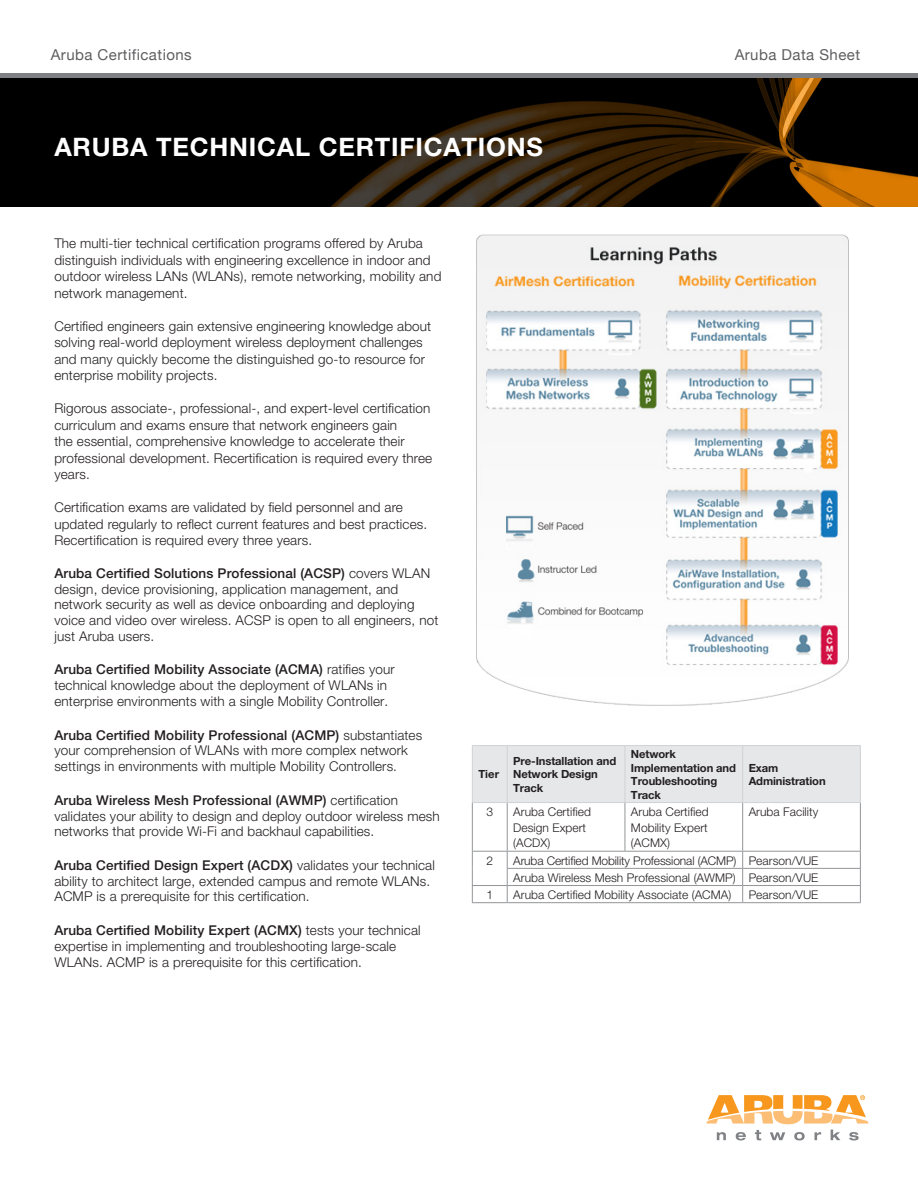
<style>
.page{position:relative;width:918px;height:1188px;background:#fff}
.page>*{position:absolute;margin:0;border:0;box-sizing:border-box;transform-origin:0 0}
.Intro_Paragraph{font:700 25.5px "Helvetica Neue";letter-spacing:.03em;color:#fff}
.Intro_Paragraph-2{font:15px "Helvetica Neue";letter-spacing:.03em;color:#5f5f62}
.SpecBullets{font:300 13.5px/15.8px "Helvetica Neue";letter-spacing:.01em;color:#231f20}
.ArubaDS_Body_Text{font:300 13.5px/16.5px "Helvetica Neue";letter-spacing:.01em;color:#231f20}
.t1{font:300 12px/15.8px "Helvetica Neue";letter-spacing:.005em;color:#231f20}
.Aruba_Spec_Text{font:700 11.25px/13.5px "Helvetica Neue";letter-spacing:-.01em;color:#231f20}
.s1{font-weight:500}
</style>
<div class="page">
<svg style="left:706px;top:1095px;width:163px;height:29px"></svg>
<svg style="left:717px;top:1132px;width:9px;height:8px"></svg>
<svg style="left:736px;top:1132px;width:10px;height:8px"></svg>
<svg style="left:755px;top:1130px;width:6px;height:10px"></svg>
<svg style="left:770px;top:1132px;width:15px;height:8px"></svg>
<svg style="left:794px;top:1132px;width:11px;height:8px"></svg>
<svg style="left:815px;top:1132px;width:6px;height:8px"></svg>
<svg style="left:831px;top:1130px;width:9px;height:10px"></svg>
<svg style="left:849px;top:1132px;width:10px;height:8px"></svg>
<div style="left:0;top:74px;width:918px;height:132px;background:#000"></div>
<img style="left:331px;top:78px;width:587px;height:128px">
<img style="left:476px;top:234px;width:373px;height:472px">
<div style="left:0;top:73px;width:918px;height:5px;background:#7e8083"></div>
<div style="left:473px;top:746px;width:387px;height:56px;background:#e6e7e9"></div>
<hr style="left:472px;top:803px;width:1px;height:48px;background:#939598">
<hr style="left:507px;top:803px;width:1px;height:48px;background:#939598">
<hr style="left:625px;top:803px;width:1px;height:48px;background:#939598">
<hr style="left:742px;top:803px;width:1px;height:48px;background:#939598">
<hr style="left:860px;top:803px;width:1px;height:48px;background:#939598">
<hr style="left:472px;top:851px;width:35px;height:1px;background:#939598">
<hr style="left:507px;top:851px;width:118px;height:1px;background:#939598">
<hr style="left:625px;top:851px;width:118px;height:1px;background:#939598">
<hr style="left:743px;top:851px;width:118px;height:1px;background:#939598">
<hr style="left:507px;top:868px;width:118px;height:1px;background:#939598">
<hr style="left:625px;top:868px;width:118px;height:1px;background:#939598">
<hr style="left:743px;top:868px;width:118px;height:1px;background:#939598">
<hr style="left:472px;top:885px;width:35px;height:1px;background:#939598">
<svg style="left:472px;top:852px;width:1px;height:50px"></svg>
<hr style="left:507px;top:885px;width:118px;height:1px;background:#939598">
<svg style="left:507px;top:852px;width:1px;height:50px"></svg>
<hr style="left:625px;top:885px;width:118px;height:1px;background:#939598">
<hr style="left:743px;top:885px;width:118px;height:1px;background:#939598">
<svg style="left:742px;top:852px;width:1px;height:50px"></svg>
<svg style="left:860px;top:852px;width:1px;height:50px"></svg>
<hr style="left:472px;top:902px;width:35px;height:1px;background:#939598">
<hr style="left:507px;top:902px;width:118px;height:1px;background:#939598">
<hr style="left:625px;top:902px;width:118px;height:1px;background:#939598">
<hr style="left:743px;top:902px;width:118px;height:1px;background:#939598">
<hr style="left:472px;top:745px;width:35px;height:1px;background:#d1d2d4">
<hr style="left:472px;top:746px;width:1px;height:56px;background:#d1d2d4">
<hr style="left:472px;top:802px;width:35px;height:1px;background:#d1d2d4">
<hr style="left:507px;top:745px;width:118px;height:1px;background:#d1d2d4">
<hr style="left:507px;top:746px;width:1px;height:56px;background:#d1d2d4">
<hr style="left:625px;top:745px;width:118px;height:1px;background:#d1d2d4">
<hr style="left:625px;top:746px;width:1px;height:56px;background:#d1d2d4">
<hr style="left:743px;top:745px;width:118px;height:1px;background:#d1d2d4">
<hr style="left:742px;top:746px;width:1px;height:56px;background:#d1d2d4">
<hr style="left:860px;top:746px;width:1px;height:56px;background:#d1d2d4">
<hr style="left:507px;top:802px;width:118px;height:1px;background:#d1d2d4">
<hr style="left:625px;top:802px;width:118px;height:1px;background:#d1d2d4">
<hr style="left:743px;top:802px;width:118px;height:1px;background:#d1d2d4">
<p class="Intro_Paragraph-2" style="left:51px;top:45px;width:143px">Aruba Certifications</p>
<p class="Intro_Paragraph-2" style="left:735px;top:45px;width:127px">Aruba Data Sheet</p>
<p class="Intro_Paragraph" style="left:54px;top:131px;width:490px">ARUBA TECHNICAL CERTIFICATIONS</p>
<p class="ArubaDS_Body_Text" style="left:54px;top:235px;width:389px">The multi-tier technical certification programs offered by Aruba distinguish individuals with engineering excellence in indoor and outdoor wireless LANs (WLANs), remote networking, mobility and network management.</p>
<p class="ArubaDS_Body_Text" style="left:54px;top:317px;width:378px">Certified engineers gain extensive engineering knowledge about solving real-world deployment wireless deployment challenges and many quickly become the distinguished go-to resource for enterprise mobility projects.</p>
<p class="ArubaDS_Body_Text" style="left:54px;top:400px;width:379px">Rigorous associate-, professional-, and expert-level certification curriculum and exams ensure that network engineers gain<br>the essential, comprehensive knowledge to accelerate their professional development. Recertification is required every three years.</p>
<p class="ArubaDS_Body_Text" style="left:54px;top:499px;width:374px">Certification exams are validated by field personnel and are updated regularly to reflect current features and best practices.<br>Recertification is required every three years.</p>
<p class="SpecBullets" style="left:54px;top:565px;width:386px"><span class="s1">Aruba Certified Solutions Professional (ACSP)</span> covers WLAN design, device provisioning, application management, and network security as well as device onboarding and deploying voice and video over wireless. ACSP is open to all engineers, not just Aruba users.</p>
<p class="SpecBullets" style="left:54px;top:662px;width:342px"><span class="s1">Aruba Certified Mobility Associate (ACMA)</span> ratifies your technical knowledge about the deployment of WLANs in enterprise environments with a single Mobility Controller.</p>
<p class="SpecBullets" style="left:54px;top:727px;width:369px"><span class="s1">Aruba Certified Mobility Professional (ACMP)</span> substantiates your comprehension of WLANs with more complex network settings in environments with multiple Mobility Controllers.</p>
<p class="SpecBullets" style="left:54px;top:792px;width:387px"><span class="s1">Aruba Wireless Mesh Professional (AWMP)</span> certification validates your ability to design and deploy outdoor wireless mesh networks that provide Wi-Fi and backhaul capabilities.</p>
<p class="SpecBullets" style="left:54px;top:857px;width:382px"><span class="s1">Aruba Certified Design Expert (ACDX)</span> validates your technical ability to architect large, extended campus and remote WLANs.<br>ACMP is a prerequisite for this certification.</p>
<p class="SpecBullets" style="left:54px;top:922px;width:368px"><span class="s1">Aruba Certified Mobility Expert (ACMX)</span> tests your technical expertise in implementing and troubleshooting large-scale<br>WLANs. ACMP is a prerequisite for this certification.</p>
<p class="Aruba_Spec_Text" style="left:478px;top:767px;width:22px">Tier</p>
<p class="Aruba_Spec_Text" style="left:513px;top:754px;width:105px">Pre-Installation and<br>Network Design<br>Track</p>
<p class="Aruba_Spec_Text" style="left:631px;top:747px;width:107px">Network<br>Implementation and<br>Troubleshooting<br>Track</p>
<p class="Aruba_Spec_Text" style="left:749px;top:761px;width:79px">Exam<br>Administration</p>
<p class="t1" style="left:486px;top:803px;width:8px">3</p>
<p class="t1" style="left:513px;top:803px;width:79px">Aruba Certified<br>Design Expert (ACDX)</p>
<p class="t1" style="left:631px;top:803px;width:79px;text-align:justify">Aruba Certified Mobility Expert (ACMX)</p>
<p class="t1" style="left:749px;top:803px;width:71px">Aruba Facility</p>
<p class="t1" style="left:486px;top:852px;width:8px">2</p>
<p class="t1" style="left:513px;top:852px;width:225px">Aruba Certified Mobility Professional (ACMP)</p>
<p class="t1" style="left:749px;top:852px;width:71px">Pearson/VUE</p>
<p class="t1" style="left:513px;top:869px;width:224px">Aruba Wireless Mesh Professional (AWMP)</p>
<p class="t1" style="left:749px;top:869px;width:71px">Pearson/VUE</p>
<p class="t1" style="left:486px;top:886px;width:8px">1</p>
<p class="t1" style="left:513px;top:886px;width:220px">Aruba Certified Mobility Associate (ACMA)</p>
<p class="t1" style="left:749px;top:886px;width:71px">Pearson/VUE</p>
</div>
